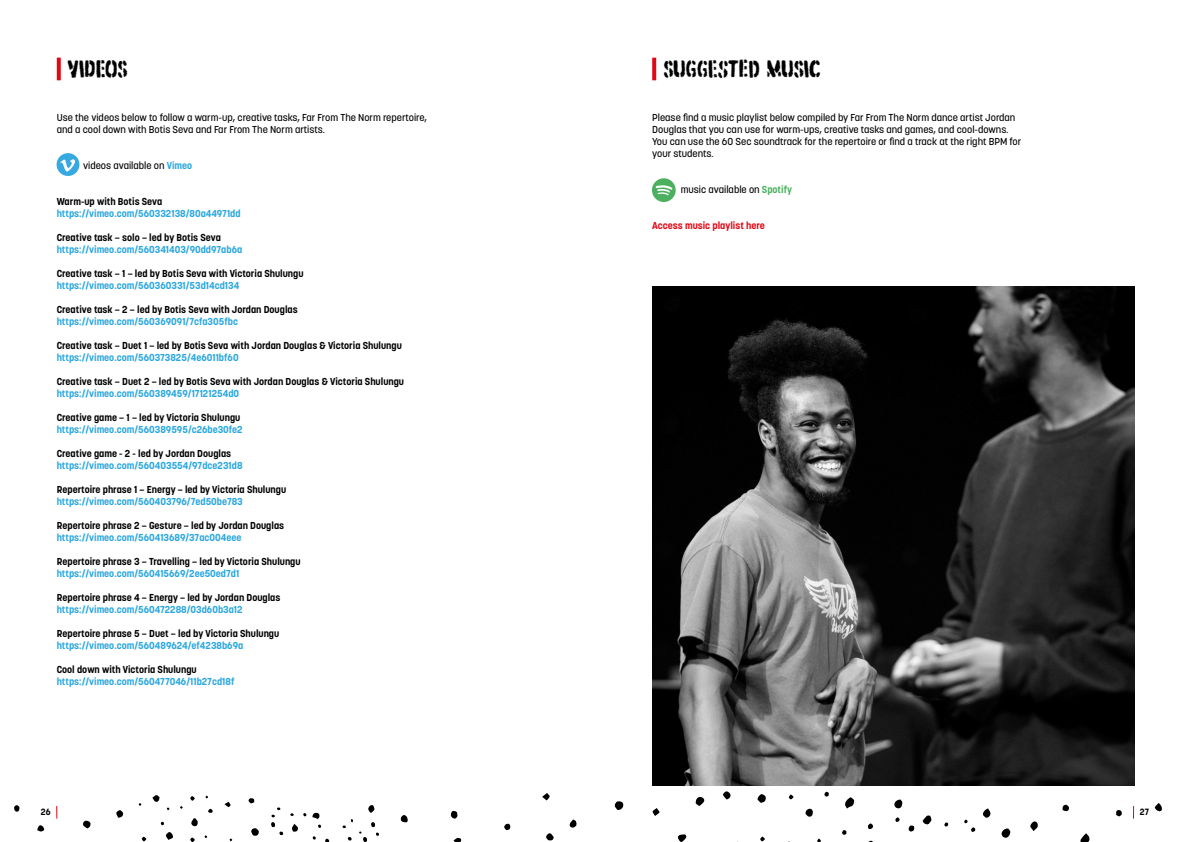
<style>
.page{position:relative;width:1191px;height:842px;background:#fff}
.page>*{position:absolute;margin:0;border:0;box-sizing:border-box;transform-origin:0 0}
._2ND_Header_18pt_-_2{font:24px "Dirtstorm";letter-spacing:-.005em;color:#000}
.Main_Text{font:700 10px "Korolev";color:#000}
.Main_Text-2{font:700 10px "Korolev";color:#2aa7df}
.Main_Text-3{font:500 10px/12px "Korolev";color:#000}
.Main_Text-4{font:700 10px "Korolev";color:#e30613}
.t1{font:700 9px "Korolev";color:#000}
.s1{font-weight:700;color:#2aa7df}
.s2{font-weight:700;color:#4cb060}
</style>
<div class="page">
<svg style="left:57px;top:58px;width:4px;height:22px"></svg>
<svg style="left:652px;top:58px;width:4px;height:22px"></svg>
<svg style="left:57px;top:153px;width:22px;height:23px"></svg>
<svg style="left:652px;top:178px;width:23px;height:24px"></svg>
<svg style="left:842px;top:830px;width:4px;height:5px"></svg>
<svg style="left:824px;top:792px;width:4px;height:5px"></svg>
<svg style="left:845px;top:797px;width:9px;height:11px"></svg>
<svg style="left:760px;top:836px;width:5px;height:5px"></svg>
<svg style="left:788px;top:794px;width:5px;height:5px"></svg>
<svg style="left:817px;top:838px;width:4px;height:4px"></svg>
<svg style="left:1001px;top:828px;width:9px;height:10px"></svg>
<svg style="left:1080px;top:833px;width:9px;height:9px"></svg>
<svg style="left:922px;top:815px;width:9px;height:10px"></svg>
<svg style="left:908px;top:825px;width:6px;height:6px"></svg>
<svg style="left:944px;top:822px;width:4px;height:4px"></svg>
<svg style="left:614px;top:801px;width:9px;height:9px"></svg>
<svg style="left:757px;top:794px;width:9px;height:9px"></svg>
<svg style="left:695px;top:797px;width:9px;height:9px"></svg>
<svg style="left:894px;top:799px;width:8px;height:9px"></svg>
<svg style="left:867px;top:823px;width:6px;height:6px"></svg>
<svg style="left:895px;top:817px;width:4px;height:5px"></svg>
<svg style="left:964px;top:819px;width:11px;height:13px"></svg>
<svg style="left:983px;top:808px;width:7px;height:10px"></svg>
<svg style="left:1030px;top:821px;width:8px;height:10px"></svg>
<svg style="left:678px;top:834px;width:8px;height:8px"></svg>
<svg style="left:723px;top:791px;width:8px;height:8px"></svg>
<svg style="left:805px;top:808px;width:8px;height:9px"></svg>
<svg style="left:1154px;top:803px;width:8px;height:9px"></svg>
<svg style="left:652px;top:808px;width:8px;height:8px"></svg>
<svg style="left:1062px;top:805px;width:7px;height:6px"></svg>
<svg style="left:1116px;top:810px;width:6px;height:6px"></svg>
<svg style="left:248px;top:798px;width:6px;height:5px"></svg>
<svg style="left:290px;top:813px;width:4px;height:3px"></svg>
<svg style="left:190px;top:837px;width:5px;height:5px"></svg>
<svg style="left:190px;top:796px;width:5px;height:5px"></svg>
<svg style="left:141px;top:837px;width:5px;height:4px"></svg>
<svg style="left:342px;top:819px;width:11px;height:9px"></svg>
<svg style="left:359px;top:822px;width:20px;height:20px"></svg>
<svg style="left:325px;top:839px;width:4px;height:3px"></svg>
<svg style="left:271px;top:807px;width:12px;height:28px"></svg>
<svg style="left:348px;top:837px;width:4px;height:3px"></svg>
<svg style="left:251px;top:828px;width:8px;height:8px"></svg>
<svg style="left:83px;top:820px;width:8px;height:8px"></svg>
<svg style="left:569px;top:819px;width:8px;height:9px"></svg>
<svg style="left:116px;top:810px;width:8px;height:8px"></svg>
<svg style="left:450px;top:810px;width:8px;height:9px"></svg>
<svg style="left:546px;top:833px;width:8px;height:8px"></svg>
<svg style="left:312px;top:813px;width:9px;height:15px"></svg>
<svg style="left:166px;top:832px;width:7px;height:8px"></svg>
<svg style="left:152px;top:795px;width:7px;height:7px"></svg>
<svg style="left:14px;top:805px;width:5px;height:7px"></svg>
<svg style="left:191px;top:818px;width:7px;height:8px"></svg>
<svg style="left:208px;top:809px;width:5px;height:4px"></svg>
<svg style="left:400px;top:815px;width:8px;height:8px"></svg>
<svg style="left:542px;top:793px;width:8px;height:7px"></svg>
<svg style="left:368px;top:805px;width:6px;height:8px"></svg>
<svg style="left:37px;top:825px;width:8px;height:6px"></svg>
<svg style="left:453px;top:838px;width:9px;height:4px"></svg>
<svg style="left:292px;top:824px;width:6px;height:8px"></svg>
<svg style="left:504px;top:823px;width:6px;height:7px"></svg>
<svg style="left:224px;top:802px;width:7px;height:5px"></svg>
<img style="left:652px;top:286px;width:482px;height:499px">
<svg style="left:56px;top:806px;width:1px;height:13px"></svg>
<svg style="left:1133px;top:806px;width:1px;height:13px"></svg>
<p class="_2ND_Header_18pt_-_2" style="left:68px;top:54px;width:61px">VIDEOS</p>
<p class="_2ND_Header_18pt_-_2" style="left:663px;top:54px;width:159px">SUGGESTED MUSIC</p>
<p class="Main_Text-3" style="left:57px;top:111px;width:372px">Use the videos below to follow a warm-up, creative tasks, Far From The Norm repertoire, and a cool down with Botis Seva and Far From The Norm artists.</p>
<p class="Main_Text-3" style="left:83px;top:159px;width:111px">videos available on <span class="s1">Vimeo</span></p>
<p class="Main_Text" style="left:57px;top:195px;width:107px">Warm-up with Botis Seva</p>
<p class="Main_Text-2" style="left:57px;top:207px;width:185px">https://vimeo.com/560332138/80a44971dd</p>
<p class="Main_Text" style="left:57px;top:231px;width:166px">Creative task – solo – led by Botis Seva</p>
<p class="Main_Text-2" style="left:57px;top:243px;width:187px">https://vimeo.com/560341403/90dd97ab6a</p>
<p class="Main_Text" style="left:57px;top:267px;width:248px">Creative task – 1 – led by Botis Seva with Victoria Shulungu</p>
<p class="Main_Text-2" style="left:57px;top:279px;width:184px">https://vimeo.com/560360331/53d14cd134</p>
<p class="Main_Text" style="left:57px;top:303px;width:242px">Creative task – 2 – led by Botis Seva with Jordan Douglas</p>
<p class="Main_Text-2" style="left:57px;top:315px;width:183px">https://vimeo.com/560369091/7cfa305fbc</p>
<p class="Main_Text" style="left:57px;top:339px;width:347px">Creative task – Duet 1 – led by Botis Seva with Jordan Douglas &amp; Victoria Shulungu</p>
<p class="Main_Text-2" style="left:57px;top:351px;width:183px">https://vimeo.com/560373825/4e6011bf60</p>
<p class="Main_Text" style="left:57px;top:375px;width:349px">Creative task – Duet 2 – led by Botis Seva with Jordan Douglas &amp; Victoria Shulungu</p>
<p class="Main_Text-2" style="left:57px;top:387px;width:184px">https://vimeo.com/560389459/17121254d0</p>
<p class="Main_Text" style="left:57px;top:411px;width:185px">Creative game – 1 – led by Victoria Shulungu</p>
<p class="Main_Text-2" style="left:57px;top:423px;width:187px">https://vimeo.com/560389595/c26be30fe2</p>
<p class="Main_Text" style="left:57px;top:447px;width:176px">Creative game - 2 - led by Jordan Douglas</p>
<p class="Main_Text-2" style="left:57px;top:459px;width:187px">https://vimeo.com/560403554/97dce231d8</p>
<p class="Main_Text" style="left:57px;top:483px;width:231px">Repertoire phrase 1 – Energy – led by Victoria Shulungu</p>
<p class="Main_Text-2" style="left:57px;top:495px;width:188px">https://vimeo.com/560403796/7ed50be783</p>
<p class="Main_Text" style="left:57px;top:519px;width:229px">Repertoire phrase 2 – Gesture – led by Jordan Douglas</p>
<p class="Main_Text-2" style="left:57px;top:531px;width:186px">https://vimeo.com/560413689/37ac004eee</p>
<p class="Main_Text" style="left:57px;top:555px;width:245px">Repertoire phrase 3 – Travelling – led by Victoria Shulungu</p>
<p class="Main_Text-2" style="left:57px;top:567px;width:184px">https://vimeo.com/560415669/2ee50ed7d1</p>
<p class="Main_Text" style="left:57px;top:591px;width:225px">Repertoire phrase 4 – Energy – led by Jordan Douglas</p>
<p class="Main_Text-2" style="left:57px;top:603px;width:187px">https://vimeo.com/560472288/03d60b3a12</p>
<p class="Main_Text" style="left:57px;top:627px;width:224px">Repertoire phrase 5 – Duet – led by Victoria Shulungu</p>
<p class="Main_Text-2" style="left:57px;top:639px;width:188px">https://vimeo.com/560489624/ef4238b69a</p>
<p class="Main_Text" style="left:57px;top:663px;width:141px">Cool down with Victoria Shulungu</p>
<p class="Main_Text-2" style="left:57px;top:675px;width:179px">https://vimeo.com/560477046/11b27cd18f</p>
<p class="Main_Text-3" style="left:652px;top:111px;width:365px">Please find a music playlist below compiled by Far From The Norm dance artist Jordan<br>Douglas that you can use for warm-ups, creative tasks and games, and cool-downs.</p>
<p class="Main_Text-3" style="left:652px;top:135px;width:370px">You can use the 60 Sec soundtrack for the repertoire or find a track at the right BPM for your students.</p>
<p class="Main_Text-3" style="left:681px;top:183px;width:113px">music available on <span class="s2">Spotify</span></p>
<p class="Main_Text-4" style="left:652px;top:219px;width:114px">Access music playlist here</p>
<p class="t1" style="left:41px;top:806px;width:11px">26</p>
<p class="t1" style="left:1139px;top:806px;width:11px">27</p>
</div>
